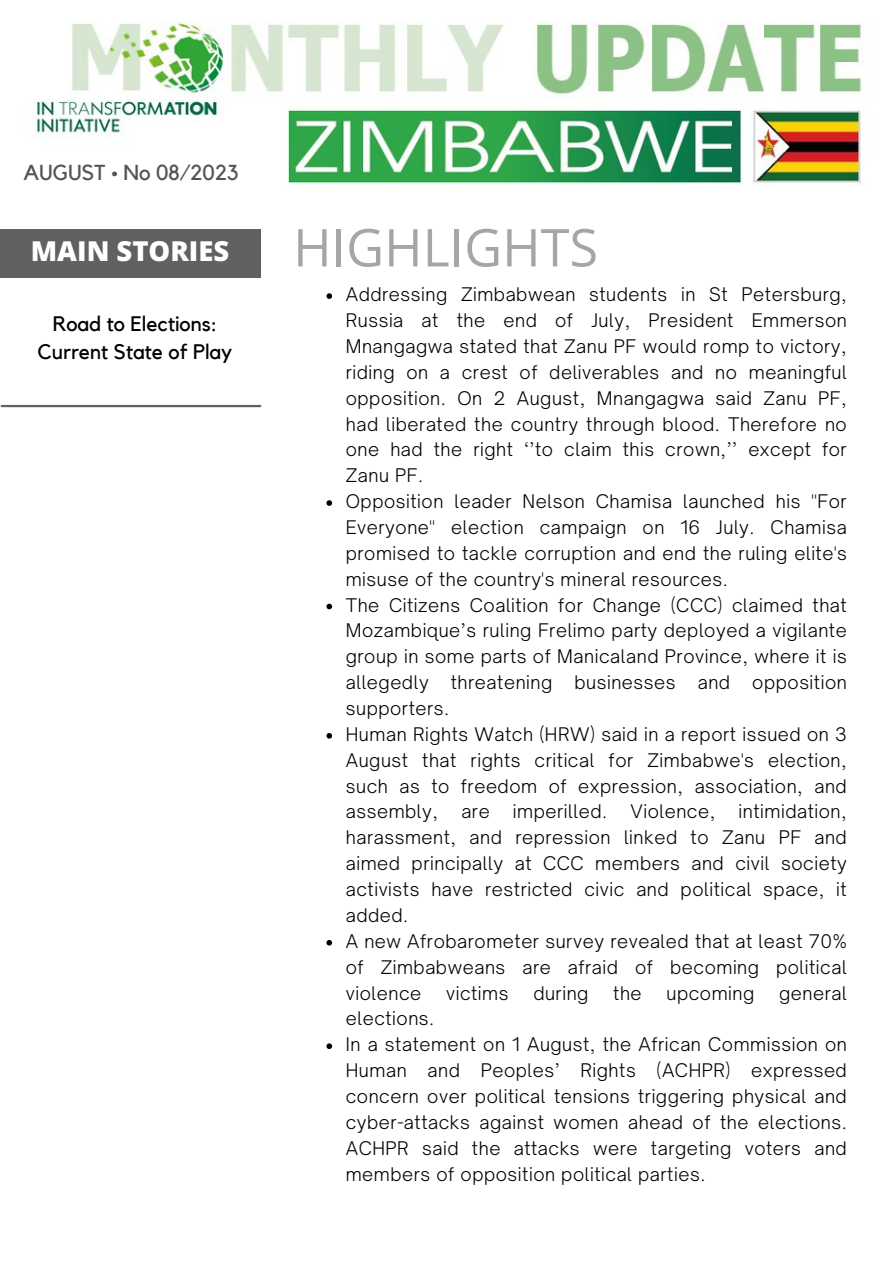
<style>
.page{position:relative;width:893px;height:1264px;background:#fff}
.page>*{position:absolute;margin:0;border:0;box-sizing:border-box;transform-origin:0 0}
.t1{font:52.05px "Open Sans";color:#a6a6a6}
.t2{font:800 27.3px "Open Sans";color:#fff}
.t3{font:21.6px "Kollektif";color:#545454}
.t4{font:21px/28px "Kollektif";color:#000;text-align:center}
.t5{font:300 18px/25.8px "Open Sauce One";letter-spacing:.03em;color:#000;text-align:justify}
</style>
<div class="page">
<img style="left:36px;top:22px;width:826px;height:163px">
<div style="left:1px;top:229px;width:260px;height:48px;background:#616161"></div>
<hr style="left:2px;top:405px;width:258px;height:2px;background:#616161">
<img style="left:289px;top:110px;width:570px;height:74px">
<svg style="left:326px;top:293px;width:6px;height:6px"></svg>
<svg style="left:326px;top:500px;width:6px;height:6px"></svg>
<svg style="left:326px;top:603px;width:6px;height:6px"></svg>
<svg style="left:326px;top:733px;width:6px;height:5px"></svg>
<svg style="left:326px;top:940px;width:6px;height:5px"></svg>
<svg style="left:326px;top:1043px;width:6px;height:6px"></svg>
<p class="t3" style="left:23px;top:163px;width:217px">AUGUST • No 08/2023</p>
<p class="t2" style="left:31px;top:232px;width:200px">MAIN STORIES</p>
<p class="t4" style="left:38px;top:310px;width:196px">Road to Elections:<br>Current State of Play</p>
<p class="t1" style="left:293px;top:211px;width:306px">HIGHLIGHTS</p>
<p class="t5" style="left:346px;top:281px;width:502px">Addressing Zimbabwean students in St Petersburg, Russia at the end of July, President Emmerson Mnangagwa stated that Zanu PF would romp to victory, riding on a crest of deliverables and no meaningful opposition. On 2 August, Mnangagwa said Zanu PF, had liberated the country through blood. Therefore no one had the right ‘’to claim this crown,’’ except for Zanu PF.</p>
<p class="t5" style="left:346px;top:488px;width:502px">Opposition leader Nelson Chamisa launched his "For Everyone" election campaign on 16 July. Chamisa promised to tackle corruption and end the ruling elite's misuse of the country's mineral resources.</p>
<p class="t5" style="left:346px;top:591px;width:502px">The Citizens Coalition for Change (CCC) claimed that Mozambique’s ruling Frelimo party deployed a vigilante group in some parts of Manicaland Province, where it is allegedly threatening businesses and opposition supporters.</p>
<p class="t5" style="left:346px;top:721px;width:502px">Human Rights Watch (HRW) said in a report issued on 3<br>August that rights critical for Zimbabwe's election, such as to freedom of expression, association, and assembly,</p>
<p class="t5" style="left:346px;top:798px;width:502px;text-indent:393px">intimidation, harassment, and repression linked to Zanu PF and aimed principally at CCC members and civil society activists have restricted civic and political space, it added.</p>
<p class="t5" style="left:346px;top:928px;width:502px">A new Afrobarometer survey revealed that at least 70% of Zimbabweans are afraid of becoming political violence</p>
<p class="t5" style="left:461px;top:798px;width:30px">are</p>
<p class="t5" style="left:513px;top:798px;width:96px">imperilled.</p>
<p class="t5" style="left:630px;top:798px;width:86px">Violence,</p>
<p class="t5" style="left:446px;top:979px;width:64px">victims</p>
<p class="t5" style="left:533px;top:979px;width:57px">during</p>
<p class="t5" style="left:613px;top:979px;width:30px">the</p>
<p class="t5" style="left:666px;top:979px;width:89px">upcoming</p>
<p class="t5" style="left:779px;top:979px;width:69px">general</p>
<p class="t5" style="left:346px;top:1005px;width:90px">elections.</p>
<p class="t5" style="left:346px;top:1031px;width:502px">In a statement on 1 August, the African Commission on Human and Peoples’ Rights (ACHPR) expressed concern over political tensions triggering physical and cyber-attacks against women ahead of the elections.<br>ACHPR said the attacks were targeting voters and members of opposition political parties.</p>
</div>
